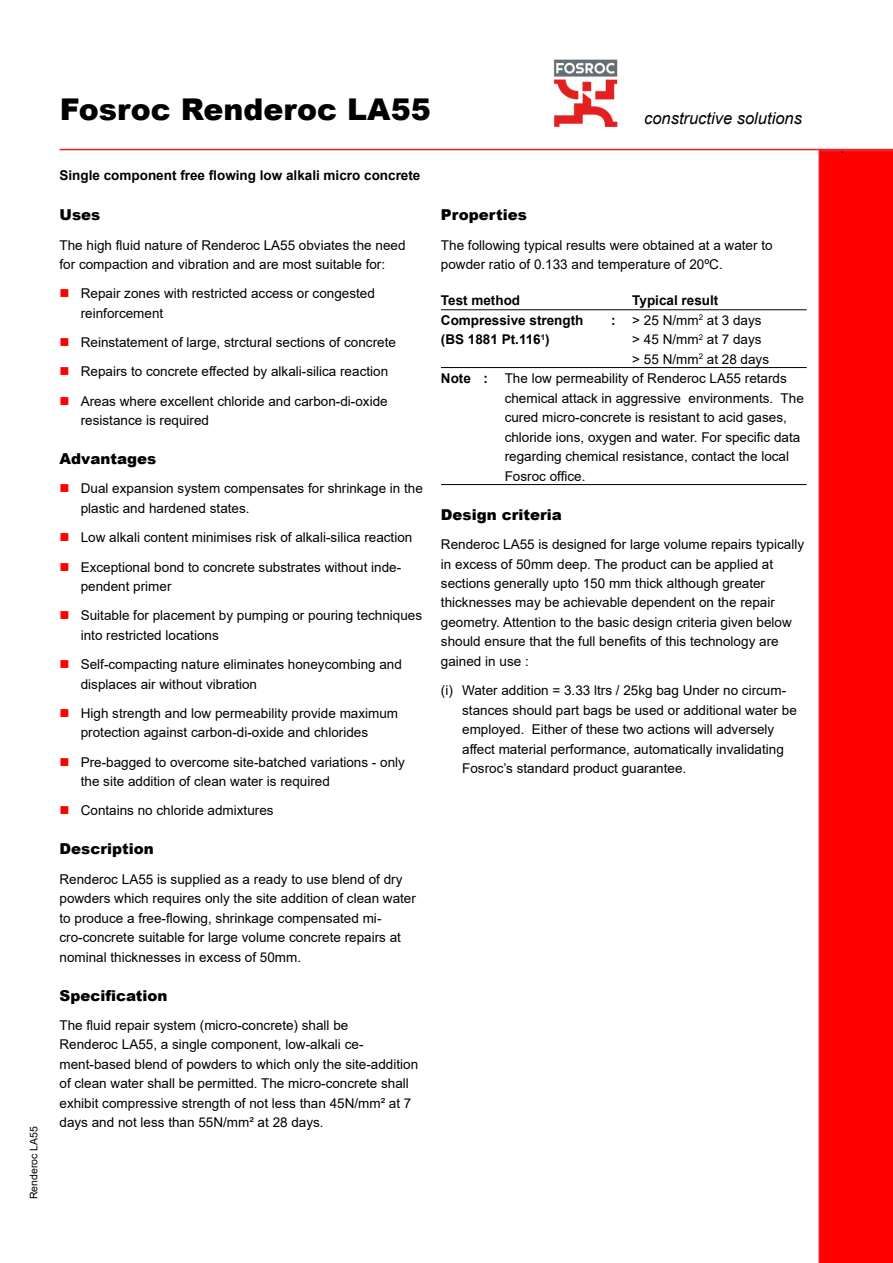
<style>
.page{position:relative;width:893px;height:1263px;background:#fff}
.page>*{position:absolute;margin:0;border:0;box-sizing:border-box;transform-origin:0 0}
.t1{font:900 30px "Arial";color:#000}
.t2{font:italic 16.5px "Arial";color:#000}
.t3{font:900 15px "Arial";color:#000}
.t4{font:13.5px/19.5px "Arial";color:#000}
.t5{font:700 13.5px "Arial";color:#000}
.t6{font:10.5px "Arial";color:#000}
.s1{color:#f00}
.s2{font-weight:700}
</style>
<div class="page">
<hr style="left:60px;top:149px;width:833px;height:1px;background:#ed1d24">
<div style="left:819px;top:150px;width:74px;height:1113px;background:#f00"></div>
<img style="left:554px;top:59px;width:63px;height:69px">
<hr style="left:441px;top:309px;width:366px;height:1px;background:#000">
<hr style="left:441px;top:367px;width:366px;height:1px;background:#000">
<hr style="left:441px;top:484px;width:366px;height:1px;background:#000">
<p class="t6" style="left:27px;top:1199px;width:74px;rotate:-90deg">Renderoc LA55</p>
<h1 class="t1" style="left:60px;top:87px;width:372px">Fosroc Renderoc LA55</h1>
<p class="t2" style="left:644px;top:108px;width:159px">constructive solutions</p>
<p class="t5" style="left:60px;top:166px;width:362px">Single component free flowing low alkali micro concrete</p>
<p class="t3" style="left:60px;top:204px;width:42px">Uses</p>
<p class="t4" style="left:60px;top:235px;width:347px">The high fluid nature of Renderoc LA55 obviates the need for compaction and vibration and are most suitable for:</p>
<p class="t4" style="left:81px;top:284px;width:296px;text-indent:-21px"><span class="s1">■</span> Repair zones with restricted access or congested reinforcement</p>
<p class="t4" style="left:60px;top:333px;width:338px"><span class="s1">■</span> Reinstatement of large, strctural sections of concrete</p>
<p class="t4" style="left:60px;top:362px;width:330px"><span class="s1">■</span> Repairs to concrete effected by alkali-silica reaction</p>
<p class="t4" style="left:81px;top:391px;width:308px;text-indent:-21px"><span class="s1">■</span> Areas where excellent chloride and carbon-di-oxide resistance is required</p>
<p class="t3" style="left:60px;top:448px;width:98px">Advantages</p>
<p class="t4" style="left:81px;top:479px;width:344px;text-indent:-21px"><span class="s1">■</span> Dual expansion system compensates for shrinkage in the plastic and hardened states.</p>
<p class="t4" style="left:60px;top:528px;width:354px"><span class="s1">■</span> Low alkali content minimises risk of alkali-silica reaction</p>
<p class="t4" style="left:81px;top:557px;width:322px;text-indent:-21px"><span class="s1">■</span> Exceptional bond to concrete substrates without inde&shy;pendent primer</p>
<p class="t4" style="left:81px;top:606px;width:343px;text-indent:-21px"><span class="s1">■</span> Suitable for placement by pumping or pouring techniques into restricted locations</p>
<p class="t4" style="left:81px;top:654px;width:323px;text-indent:-21px"><span class="s1">■</span> Self-compacting nature eliminates honeycombing and displaces air without vibration</p>
<p class="t4" style="left:81px;top:703px;width:319px;text-indent:-21px"><span class="s1">■</span> High strength and low permeability provide maximum protection against carbon-di-oxide and chlorides</p>
<p class="t4" style="left:81px;top:752px;width:326px;text-indent:-21px"><span class="s1">■</span> Pre-bagged to overcome site-batched variations - only the site addition of clean water is required</p>
<p class="t4" style="left:60px;top:801px;width:216px"><span class="s1">■</span> Contains no chloride admixtures</p>
<p class="t3" style="left:60px;top:838px;width:96px">Description</p>
<p class="t4" style="left:60px;top:869px;width:358px">Renderoc LA55 is supplied as a ready to use blend of dry powders which requires only the site addition of clean water to produce a free-flowing, shrinkage compensated mi&shy;cro-concrete suitable for large volume concrete repairs at nominal thicknesses in excess of 50mm.</p>
<p class="t3" style="left:60px;top:984px;width:110px">Specification</p>
<p class="t4" style="left:60px;top:1015px;width:360px">The fluid repair system (micro-concrete) shall be<br>Renderoc LA55, a single component, low-alkali ce&shy;ment-based blend of powders to which only the site-addition of clean water shall be permitted. The micro-concrete shall exhibit compressive strength of not less than 45N/mm² at 7 days and not less than 55N/mm² at 28 days.</p>
<p class="t3" style="left:441px;top:204px;width:87px">Properties</p>
<p class="t4" style="left:441px;top:235px;width:333px">The following typical results were obtained at a water to powder ratio of 0.133 and temperature of 20ºC.</p>
<p class="t5" style="left:441px;top:291px;width:81px">Test method</p>
<p class="t5" style="left:632px;top:291px;width:88px">Typical result</p>
<p class="t5" style="left:441px;top:310px;width:144px">Compressive strength</p>
<p class="t4" style="left:611px;top:310px;width:152px"><span class="s2">:</span> &gt; 25 N/mm<sup>2</sup> at 3 days</p>
<p class="t5" style="left:441px;top:330px;width:110px">(BS 1881 Pt.116<sup>1</sup>)</p>
<p class="t4" style="left:632px;top:330px;width:131px">&gt; 45 N/mm<sup>2</sup> at 7 days</p>
<p class="t4" style="left:632px;top:349px;width:138px">&gt; 55 N/mm<sup>2</sup> at 28 days</p>
<p class="t4" style="left:441px;top:369px;width:347px"><span class="s2">Note :</span> The low permeability of Renderoc LA55 retards</p>
<p class="t4" style="left:505px;top:388px;width:301px">chemical attack in aggressive environments. The</p>
<p class="t4" style="left:505px;top:408px;width:284px">cured micro-concrete is resistant to acid gases,</p>
<p class="t4" style="left:505px;top:427px;width:297px">chloride ions, oxygen and water. For specific data</p>
<p class="t4" style="left:505px;top:447px;width:286px">regarding chemical resistance, contact the local</p>
<p class="t4" style="left:505px;top:466px;width:82px">Fosroc office.</p>
<p class="t3" style="left:441px;top:503px;width:122px">Design criteria</p>
<p class="t4" style="left:441px;top:534px;width:365px">Renderoc LA55 is designed for large volume repairs typically in excess of 50mm deep. The product can be applied at sections generally upto 150 mm thick although greater thicknesses may be achievable dependent on the repair geometry. Attention to the basic design criteria given below should ensure that the full benefits of this technology are gained in use :</p>
<p class="t4" style="left:462px;top:681px;width:336px;text-indent:-21px">(i) Water addition = 3.33 ltrs / 25kg bag Under no circum&shy;stances should part bags be used or additional water be employed. Either of these two actions will adversely affect material performance, automatically invalidating Fosroc’s standard product guarantee.</p>
</div>
